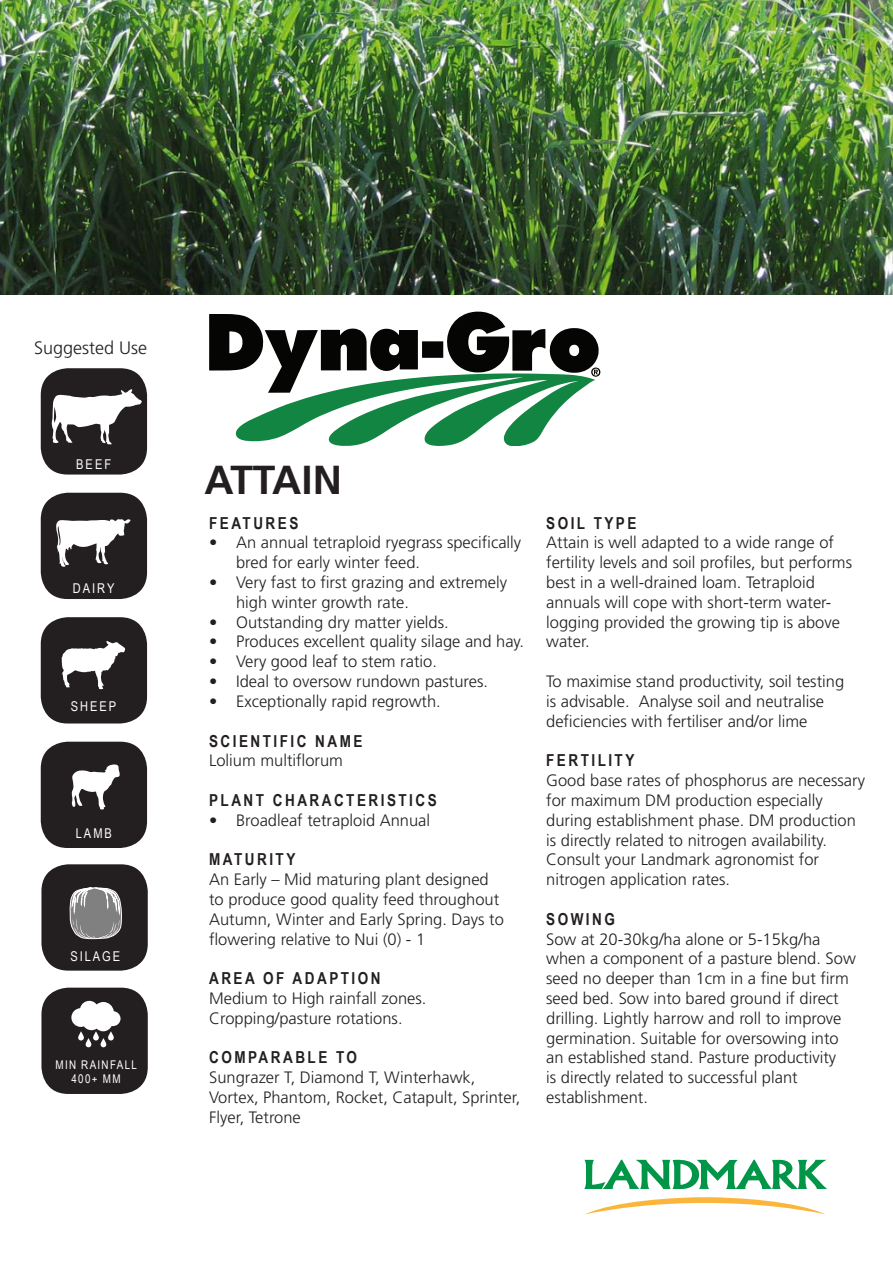
<style>
.page{position:relative;width:893px;height:1263px;background:#fff}
.page>*{position:absolute;margin:0;border:0;box-sizing:border-box;transform-origin:0 0}
.t1{font:700 40.5px "Frutiger LT Std";color:#231f20}
.t2{font:300 18px "Frutiger LT Std";color:#231f20}
.t3{font:300 16.5px/19.8px "Frutiger LT Std";color:#231f20}
.t4{font:700 16.5px "Arial Narrow";letter-spacing:.15em;color:#231f20}
.t5{font:13.5px "Arial Narrow";letter-spacing:.15em;color:#fff}
.t6{font:12px/14.4px "Arial Narrow";letter-spacing:.11em;color:#fff;text-align:center}
</style>
<div class="page">
<img style="left:0;top:0;width:893px;height:294px">
<svg style="left:209px;top:312px;width:391px;height:134px"></svg>
<svg style="left:584px;top:1160px;width:243px;height:29px"></svg>
<svg style="left:586px;top:1197px;width:239px;height:17px"></svg>
<div style="left:41px;top:368px;width:106px;height:106px;background:#231f20;border-radius:27px"></div>
<svg style="left:52px;top:389px;width:90px;height:55px"></svg>
<div style="left:41px;top:493px;width:106px;height:106px;background:#231f20;border-radius:27px"></div>
<svg style="left:56px;top:519px;width:75px;height:48px"></svg>
<div style="left:41px;top:617px;width:106px;height:106px;background:#231f20;border-radius:27px"></div>
<svg style="left:62px;top:641px;width:63px;height:48px"></svg>
<div style="left:41px;top:742px;width:106px;height:106px;background:#231f20;border-radius:27px"></div>
<svg style="left:71px;top:764px;width:49px;height:46px"></svg>
<div style="left:41px;top:864px;width:107px;height:107px;background:#231f20;border-radius:27px"></div>
<svg style="left:70px;top:887px;width:52px;height:53px;background:#8b8a8a"></svg>
<div style="left:41px;top:988px;width:107px;height:106px;background:#231f20;border-radius:27px"></div>
<svg style="left:71px;top:1001px;width:50px;height:30px"></svg>
<svg style="left:78px;top:1031px;width:6px;height:9px"></svg>
<svg style="left:86px;top:1038px;width:5px;height:9px"></svg>
<svg style="left:93px;top:1031px;width:6px;height:9px"></svg>
<svg style="left:101px;top:1038px;width:5px;height:9px"></svg>
<svg style="left:108px;top:1031px;width:6px;height:9px"></svg>
<p class="t2" style="left:34px;top:337px;width:115px">Suggested Use</p>
<p class="t5" style="left:76px;top:454px;width:36px">BEEF</p>
<p class="t5" style="left:73px;top:578px;width:43px">DAIRY</p>
<p class="t5" style="left:71px;top:697px;width:47px">SHEEP</p>
<p class="t5" style="left:76px;top:823px;width:38px">LAMB</p>
<p class="t5" style="left:70px;top:946px;width:51px">SILAGE</p>
<p class="t6" style="left:56px;top:1057px;width:83px">MIN RAINFALL<br>400+ MM</p>
<p class="t1" style="left:204px;top:455px;width:139px">ATTAIN</p>
<p class="t4" style="left:209px;top:510px;width:91px">FEATURES</p>
<p class="t3" style="left:236px;top:533px;width:287px;text-indent:-27px">• An annual tetraploid ryegrass specifically bred for early winter feed.</p>
<p class="t3" style="left:236px;top:573px;width:273px;text-indent:-27px">• Very fast to first grazing and extremely high winter growth rate.</p>
<p class="t3" style="left:209px;top:612px;width:241px">• Outstanding dry matter yields.</p>
<p class="t3" style="left:209px;top:632px;width:316px">• Produces excellent quality silage and hay.</p>
<p class="t3" style="left:209px;top:652px;width:229px">• Very good leaf to stem ratio.</p>
<p class="t3" style="left:209px;top:672px;width:280px">• Ideal to oversow rundown pastures.</p>
<p class="t3" style="left:209px;top:691px;width:233px">• Exceptionally rapid regrowth.</p>
<p class="t4" style="left:209px;top:728px;width:155px">SCIENTIFIC NAME</p>
<p class="t3" style="left:209px;top:751px;width:135px">Lolium multiflorum</p>
<p class="t4" style="left:209px;top:788px;width:229px">PLANT CHARACTERISTICS</p>
<p class="t3" style="left:209px;top:810px;width:223px">• Broadleaf tetraploid Annual</p>
<p class="t4" style="left:209px;top:847px;width:88px">MATURITY</p>
<p class="t3" style="left:209px;top:870px;width:296px">An Early – Mid maturing plant designed to produce good quality feed throughout Autumn, Winter and Early Spring. Days to flowering relative to Nui (0) - 1</p>
<p class="t4" style="left:209px;top:966px;width:173px">AREA OF ADAPTION</p>
<p class="t3" style="left:209px;top:988px;width:219px">Medium to High rainfall zones.</p>
<p class="t3" style="left:209px;top:1008px;width:195px">Cropping/pasture rotations.</p>
<p class="t4" style="left:209px;top:1045px;width:149px">COMPARABLE TO</p>
<p class="t3" style="left:209px;top:1068px;width:313px">Sungrazer T, Diamond T, Winterhawk,<br>Vortex, Phantom, Rocket, Catapult, Sprinter,<br>Flyer, Tetrone</p>
<p class="t4" style="left:546px;top:510px;width:92px">SOIL TYPE</p>
<p class="t3" style="left:546px;top:533px;width:307px">Attain is well adapted to a wide range of fertility levels and soil profiles, but performs best in a well-drained loam. Tetraploid annuals will cope with short-term water&shy;logging provided the growing tip is above water.</p>
<p class="t3" style="left:546px;top:672px;width:299px">To maximise stand productivity, soil testing is advisable. Analyse soil and neutralise deficiencies with fertiliser and/or lime</p>
<p class="t4" style="left:546px;top:748px;width:90px">FERTILITY</p>
<p class="t3" style="left:546px;top:771px;width:320px">Good base rates of phosphorus are necessary for maximum DM production especially during establishment phase. DM production is directly related to nitrogen availability.<br>Consult your Landmark agronomist for nitrogen application rates.</p>
<p class="t4" style="left:546px;top:906px;width:70px">SOWING</p>
<p class="t3" style="left:546px;top:929px;width:311px">Sow at 20-30kg/ha alone or 5-15kg/ha when a component of a pasture blend. Sow seed no deeper than 1cm in a fine but firm seed bed. Sow into bared ground if direct drilling. Lightly harrow and roll to improve germination. Suitable for oversowing into an established stand. Pasture productivity<br>is directly related to successful plant establishment.</p>
</div>
